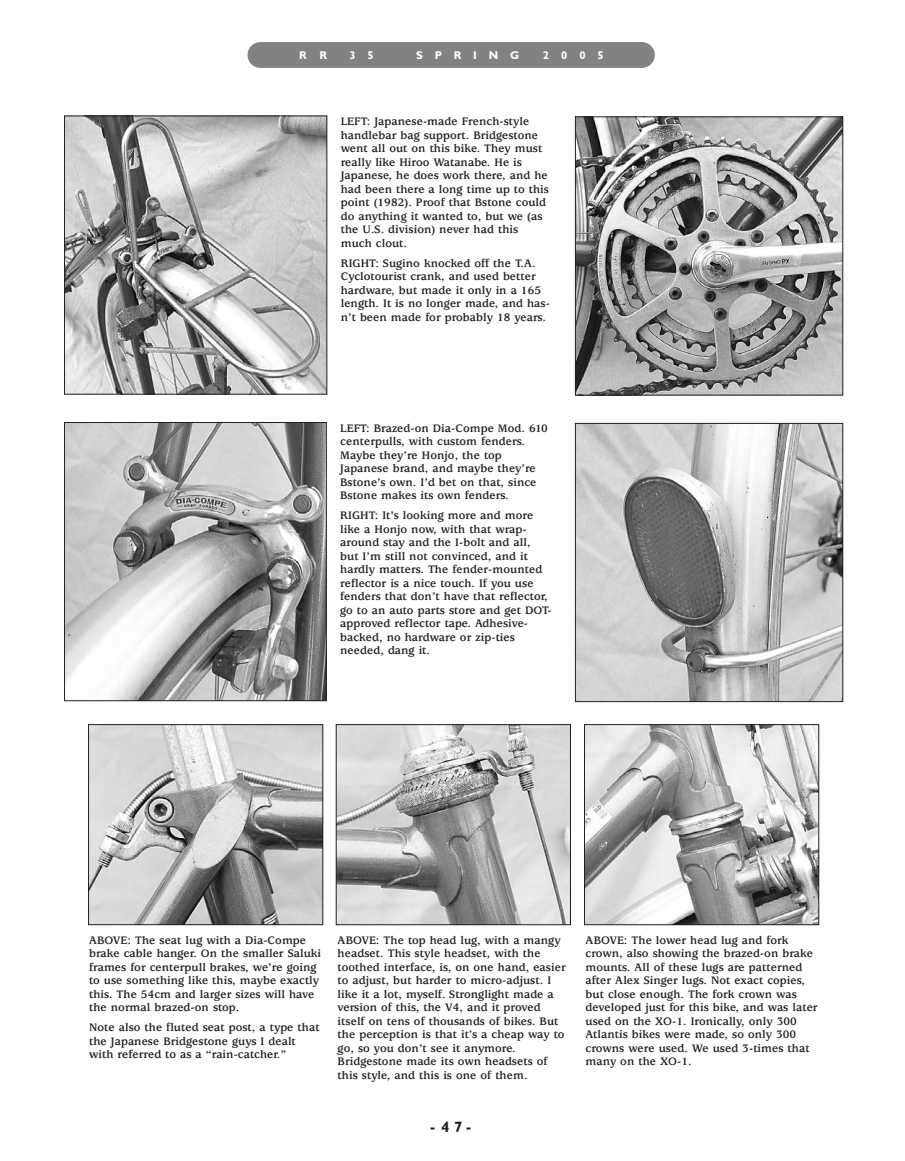
<style>
.page{position:relative;width:905px;height:1161px;background:#fff}
.page>*{position:absolute;margin:0;border:0;box-sizing:border-box;transform-origin:0 0}
.t1{font:700 15px "Gill Sans";color:#231f20}
.t2{font:700 12px/13.5px "Usherwood";letter-spacing:.005em;color:#231f20}
.t3{font:700 11.25px "Gill Sans";letter-spacing:1.045em;color:#fff}
</style>
<div class="page">
<div style="left:247px;top:42px;width:407px;height:26px;background:#808285;border-radius:13px"></div>
<img style="left:577px;top:118px;width:264px;height:275px">
<div style="left:575px;top:116px;width:268px;height:279px;border:1px solid #231f20"></div>
<img style="left:66px;top:118px;width:259px;height:275px">
<div style="left:64px;top:116px;width:263px;height:279px;border:1px solid #231f20"></div>
<img style="left:90px;top:726px;width:231px;height:197px">
<div style="left:88px;top:724px;width:235px;height:201px;border:1px solid #231f20"></div>
<img style="left:577px;top:425px;width:264px;height:275px">
<div style="left:575px;top:423px;width:268px;height:279px;border:1px solid #231f20"></div>
<img style="left:66px;top:424px;width:259px;height:275px">
<div style="left:64px;top:422px;width:263px;height:279px;border:1px solid #231f20"></div>
<img style="left:338px;top:726px;width:231px;height:197px">
<div style="left:336px;top:724px;width:235px;height:201px;border:1px solid #231f20"></div>
<img style="left:586px;top:726px;width:231px;height:197px">
<div style="left:584px;top:724px;width:235px;height:201px;border:1px solid #231f20"></div>
<p class="t3" style="left:299px;top:51px;width:30px">R R</p>
<p class="t3" style="left:349px;top:51px;width:26px">3 5</p>
<p class="t3" style="left:416px;top:51px;width:105px">SPRING</p>
<p class="t3" style="left:543px;top:51px;width:62px">2005</p>
<p class="t2" style="left:341px;top:116px;width:210px">LEFT: Japanese-made French-style handlebar bag support. Bridgestone went all out on this bike. They must really like Hiroo Watanabe. He is<br>Japanese, he does work there, and he had been there a long time up to this point (1982). Proof that Bstone could do anything it wanted to, but we (as the U.S. division) never had this much clout.</p>
<p class="t2" style="left:341px;top:257px;width:211px">RIGHT: Sugino knocked off the T.A.<br>Cyclotourist crank, and used better hardware, but made it only in a 165 length. It is no longer made, and has&shy;n’t been made for probably 18 years.</p>
<p class="t2" style="left:340px;top:423px;width:209px">LEFT: Brazed-on Dia-Compe Mod. 610 centerpulls, with custom fenders.<br>Maybe they’re Honjo, the top Japanese brand, and maybe they’re Bstone’s own. I’d bet on that, since Bstone makes its own fenders.</p>
<p class="t2" style="left:340px;top:510px;width:213px">RIGHT: It’s looking more and more like a Honjo now, with that wrap&shy;around stay and the I-bolt and all, but I’m still not convinced, and it hardly matters. The fender-mounted reflector is a nice touch. If you use fenders that don’t have that reflector, go to an auto parts store and get DOT&shy;approved reflector tape. Adhesive&shy;backed, no hardware or zip-ties needed, dang it.</p>
<p class="t2" style="left:89px;top:934px;width:233px">ABOVE: The seat lug with a Dia-Compe brake cable hanger. On the smaller Saluki frames for centerpull brakes, we’re going to use something like this, maybe exactly this. The 54cm and larger sizes will have the normal brazed-on stop.</p>
<p class="t2" style="left:89px;top:1022px;width:232px">Note also the fluted seat post, a type that the Japanese Bridgestone guys I dealt with referred to as a “rain-catcher.”</p>
<p class="t2" style="left:337px;top:934px;width:229px">ABOVE: The top head lug, with a mangy headset. This style headset, with the toothed interface, is, on one hand, easier to adjust, but harder to micro-adjust. I like it a lot, myself. Stronglight made a version of this, the V4, and it proved itself on tens of thousands of bikes. But the perception is that it’s a cheap way to go, so you don’t see it anymore.<br>Bridgestone made its own headsets of this style, and this is one of them.</p>
<p class="t2" style="left:585px;top:934px;width:233px">ABOVE: The lower head lug and fork crown, also showing the brazed-on brake mounts. All of these lugs are patterned after Alex Singer lugs. Not exact copies, but close enough. The fork crown was developed just for this bike, and was later used on the XO-1. Ironically, only 300<br>Atlantis bikes were made, so only 300 crowns were used. We used 3-times that many on the XO-1.</p>
<p class="t1" style="left:430px;top:1122px;width:42px">-47-</p>
</div>
